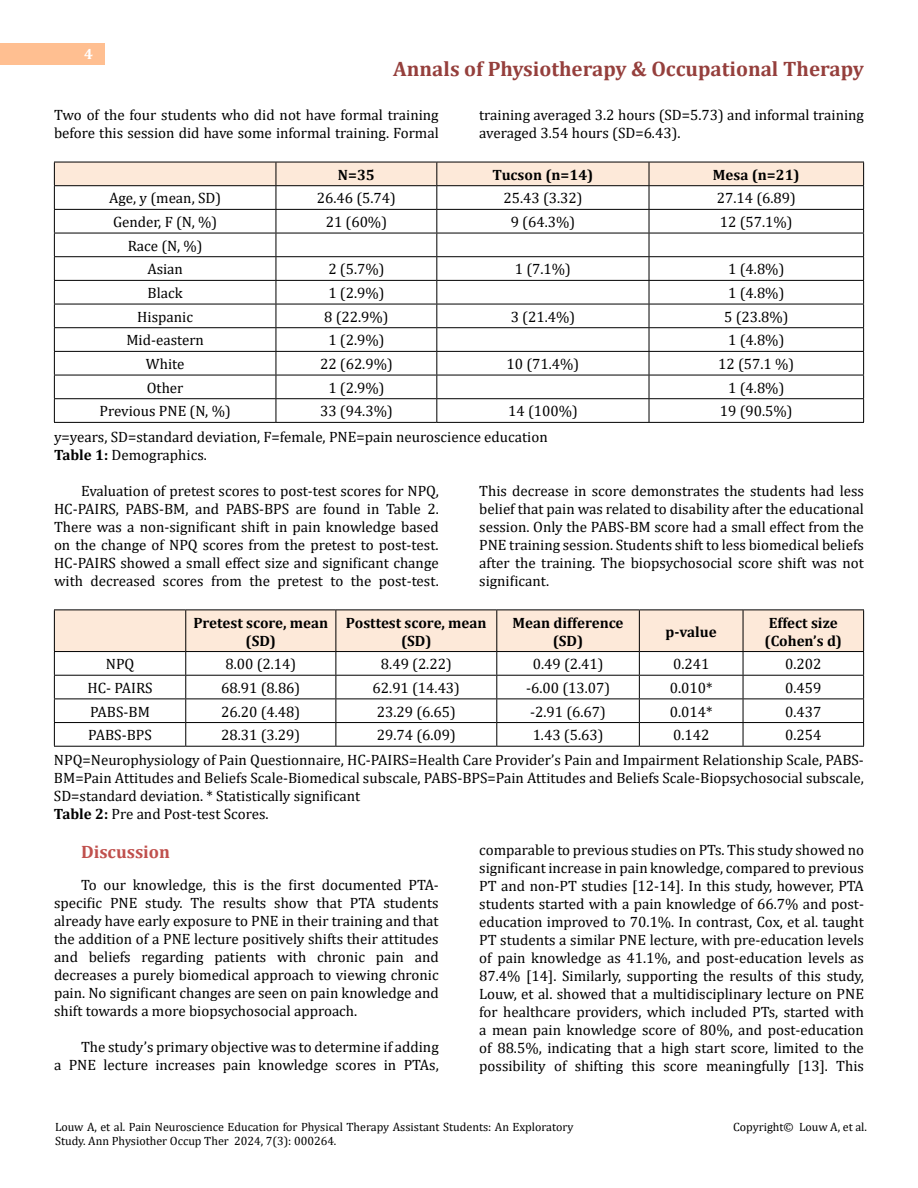
<style>
.page{position:relative;width:918px;height:1188px;background:#fff}
.page>*{position:absolute;margin:0;border:0;box-sizing:border-box;transform-origin:0 0}
.t1{font:700 21px "Cambria";color:#953f3c}
.t2{font:700 18px "Cambria";color:#c0504d}
.t3{font:15px/18px "Cambria";color:#000}
.t4{font:700 15px/18px "Cambria";color:#000;text-align:center}
.t5{font:700 15px "Cambria";color:#fff}
.t6{font:12px/14.4px "Cambria";color:#000}
.s1{font-weight:700}
</style>
<div class="page">
<div style="left:0;top:43px;width:105px;height:21px;background:#ffbf91"></div>
<hr style="left:54px;top:422px;width:222px;height:1px;background:#000">
<hr style="left:276px;top:422px;width:161px;height:1px;background:#000">
<hr style="left:437px;top:422px;width:212px;height:1px;background:#000">
<hr style="left:649px;top:422px;width:215px;height:1px;background:#000">
<svg style="left:54px;top:162px;width:810px;height:260px"></svg>
<hr style="left:54px;top:746px;width:132px;height:1px;background:#000">
<hr style="left:186px;top:746px;width:150px;height:1px;background:#000">
<hr style="left:336px;top:746px;width:161px;height:1px;background:#000">
<hr style="left:497px;top:746px;width:142px;height:1px;background:#000">
<hr style="left:639px;top:746px;width:104px;height:1px;background:#000">
<hr style="left:743px;top:746px;width:121px;height:1px;background:#000">
<svg style="left:54px;top:610px;width:810px;height:136px"></svg>
<p class="t5" style="left:84px;top:44px;width:10px">4</p>
<h1 class="t1" style="left:393px;top:54px;width:472px">Annals of Physiotherapy &amp; Occupational Therapy</h1>
<p class="t3" style="left:54px;top:105px;width:386px">Two of the four students who did not have formal training before this session did have some informal training. Formal</p>
<p class="t3" style="left:479px;top:105px;width:386px">training averaged 3.2 hours (SD=5.73) and informal training averaged 3.54 hours (SD=6.43).</p>
<p class="t4" style="left:338px;top:165px;width:38px">N=35</p>
<p class="t4" style="left:492px;top:165px;width:102px">Tucson (n=14)</p>
<p class="t4" style="left:713px;top:165px;width:88px">Mesa (n=21)</p>
<p class="t3" style="left:109px;top:189px;width:114px">Age, y (mean, SD)</p>
<p class="t3" style="left:317px;top:189px;width:81px">26.46 (5.74)</p>
<p class="t3" style="left:503px;top:189px;width:81px">25.43 (3.32)</p>
<p class="t3" style="left:717px;top:189px;width:81px">27.14 (6.89)</p>
<p class="t3" style="left:113px;top:213px;width:106px">Gender, F (N, %)</p>
<p class="t3" style="left:326px;top:213px;width:63px">21 (60%)</p>
<p class="t3" style="left:511px;top:213px;width:66px">9 (64.3%)</p>
<p class="t3" style="left:720px;top:213px;width:74px">12 (57.1%)</p>
<p class="t3" style="left:128px;top:234px;width:76px;line-height:23.7px;text-align:center">Race (N, %)<br>Asian</p>
<p class="t3" style="left:328px;top:260px;width:58px">2 (5.7%)</p>
<p class="t3" style="left:515px;top:260px;width:58px">1 (7.1%)</p>
<p class="t3" style="left:728px;top:260px;width:58px">1 (4.8%)</p>
<p class="t3" style="left:148px;top:284px;width:37px">Black</p>
<p class="t3" style="left:328px;top:284px;width:58px">1 (2.9%)</p>
<p class="t3" style="left:728px;top:284px;width:58px">1 (4.8%)</p>
<p class="t3" style="left:137px;top:308px;width:57px">Hispanic</p>
<p class="t3" style="left:324px;top:308px;width:66px">8 (22.9%)</p>
<p class="t3" style="left:511px;top:308px;width:66px">3 (21.4%)</p>
<p class="t3" style="left:724px;top:308px;width:66px">5 (23.8%)</p>
<p class="t3" style="left:126px;top:331px;width:79px">Mid-eastern</p>
<p class="t3" style="left:328px;top:331px;width:58px">1 (2.9%)</p>
<p class="t3" style="left:728px;top:331px;width:58px">1 (4.8%)</p>
<p class="t3" style="left:146px;top:355px;width:40px">White</p>
<p class="t3" style="left:320px;top:355px;width:74px">22 (62.9%)</p>
<p class="t3" style="left:507px;top:355px;width:74px">10 (71.4%)</p>
<p class="t3" style="left:718px;top:355px;width:78px">12 (57.1 %)</p>
<p class="t3" style="left:147px;top:379px;width:38px">Other</p>
<p class="t3" style="left:328px;top:379px;width:58px">1 (2.9%)</p>
<p class="t3" style="left:728px;top:379px;width:58px">1 (4.8%)</p>
<p class="t3" style="left:100px;top:402px;width:133px">Previous PNE (N, %)</p>
<p class="t3" style="left:320px;top:402px;width:74px">33 (94.3%)</p>
<p class="t3" style="left:508px;top:402px;width:71px">14 (100%)</p>
<p class="t3" style="left:720px;top:402px;width:74px">19 (90.5%)</p>
<p class="t3" style="left:54px;top:427px;width:495px">y=years, SD=standard deviation, F=female, PNE=pain neuroscience education<br><span class="s1">Table 1:</span> Demographics.</p>
<p class="t3" style="left:54px;top:481px;width:386px;text-align:justify;text-indent:27px">Evaluation of pretest scores to post-test scores for NPQ, HC-PAIRS, PABS-BM, and PABS-BPS are found in Table 2.<br>There was a non-significant shift in pain knowledge based on the change of NPQ scores from the pretest to post-test.<br>HC-PAIRS showed a small effect size and significant change with decreased scores from the pretest to the post-test.</p>
<p class="t3" style="left:479px;top:481px;width:386px;text-align:justify">This decrease in score demonstrates the students had less belief that pain was related to disability after the educational session. Only the PABS-BM score had a small effect from the PNE training session. Students shift to less biomedical beliefs after the training. The biopsychosocial score shift was not significant.</p>
<p class="t4" style="left:193px;top:613px;width:136px">Pretest score, mean (SD)</p>
<p class="t4" style="left:346px;top:613px;width:142px">Posttest score, mean (SD)</p>
<p class="t4" style="left:513px;top:613px;width:113px">Mean difference (SD)</p>
<p class="t4" style="left:666px;top:622px;width:53px">p-value</p>
<p class="t4" style="left:765px;top:613px;width:79px;text-align:left">Effect size (Cohen’s d)</p>
<p class="t3" style="left:106px;top:655px;width:30px">NPQ</p>
<p class="t3" style="left:225px;top:655px;width:72px">8.00 (2.14)</p>
<p class="t3" style="left:381px;top:655px;width:72px">8.49 (2.22)</p>
<p class="t3" style="left:533px;top:655px;width:72px">0.49 (2.41)</p>
<p class="t3" style="left:673px;top:655px;width:38px">0.241</p>
<p class="t3" style="left:785px;top:655px;width:38px">0.202</p>
<p class="t3" style="left:87px;top:679px;width:67px">HC- PAIRS</p>
<p class="t3" style="left:221px;top:679px;width:81px">68.91 (8.86)</p>
<p class="t3" style="left:373px;top:679px;width:89px">62.91 (14.43)</p>
<p class="t3" style="left:526px;top:679px;width:86px">-6.00 (13.07)</p>
<p class="t3" style="left:670px;top:679px;width:44px">0.010*</p>
<p class="t3" style="left:785px;top:679px;width:38px">0.459</p>
<p class="t3" style="left:90px;top:702px;width:61px">PABS-BM</p>
<p class="t3" style="left:221px;top:702px;width:81px">26.20 (4.48)</p>
<p class="t3" style="left:377px;top:702px;width:81px">23.29 (6.65)</p>
<p class="t3" style="left:530px;top:702px;width:77px">-2.91 (6.67)</p>
<p class="t3" style="left:670px;top:702px;width:44px">0.014*</p>
<p class="t3" style="left:785px;top:702px;width:38px">0.437</p>
<p class="t3" style="left:88px;top:726px;width:65px">PABS-BPS</p>
<p class="t3" style="left:221px;top:726px;width:81px">28.31 (3.29)</p>
<p class="t3" style="left:377px;top:726px;width:81px">29.74 (6.09)</p>
<p class="t3" style="left:533px;top:726px;width:72px">1.43 (5.63)</p>
<p class="t3" style="left:673px;top:726px;width:38px">0.142</p>
<p class="t3" style="left:54px;top:722px;width:811px;line-height:25.2px;text-indent:731px">0.254<br>NPQ=Neurophysiology of Pain Questionnaire, HC-PAIRS=Health Care Provider’s Pain and Impairment Relationship Scale, PABS-</p>
<p class="t3" style="left:54px;top:769px;width:811px">BM=Pain Attitudes and Beliefs Scale-Biomedical subscale, PABS-BPS=Pain Attitudes and Beliefs Scale-Biopsychosocial subscale,<br>SD=standard deviation. * Statistically significant<br><span class="s1">Table 2:</span> Pre and Post-test Scores.</p>
<p class="t2" style="left:81px;top:840px;width:91px">Discussion</p>
<p class="t3" style="left:54px;top:876px;width:386px;text-align:justify;text-indent:27px">To our knowledge, this is the first documented PTA&shy;specific PNE study. The results show that PTA students already have early exposure to PNE in their training and that the addition of a PNE lecture positively shifts their attitudes and beliefs regarding patients with chronic pain and decreases a purely biomedical approach to viewing chronic pain. No significant changes are seen on pain knowledge and shift towards a more biopsychosocial approach.</p>
<p class="t3" style="left:54px;top:1038px;width:386px;text-align:right">The study’s primary objective was to determine if adding<br>a PNE lecture increases pain knowledge scores in PTAs,</p>
<p class="t3" style="left:479px;top:841px;width:386px;text-align:justify">comparable to previous studies on PTs. This study showed no significant increase in pain knowledge, compared to previous PT and non-PT studies [12-14]. In this study, however, PTA students started with a pain knowledge of 66.7% and post&shy;education improved to 70.1%. In contrast, Cox, et al. taught PT students a similar PNE lecture, with pre-education levels of pain knowledge as 41.1%, and post-education levels as 87.4% [14]. Similarly, supporting the results of this study, Louw, et al. showed that a multidisciplinary lecture on PNE for healthcare providers, which included PTs, started with a mean pain knowledge score of 80%, and post-education of 88.5%, indicating that a high start score, limited to the possibility of shifting this score meaningfully [13]. This</p>
<p class="t6" style="left:55px;top:1120px;width:520px">Louw A, et al. Pain Neuroscience Education for Physical Therapy Assistant Students: An Exploratory<br>Study. Ann Physiother Occup Ther 2024, 7(3): 000264.</p>
<p class="t6" style="left:733px;top:1120px;width:135px">Copyright© Louw A, et al.</p>
</div>
